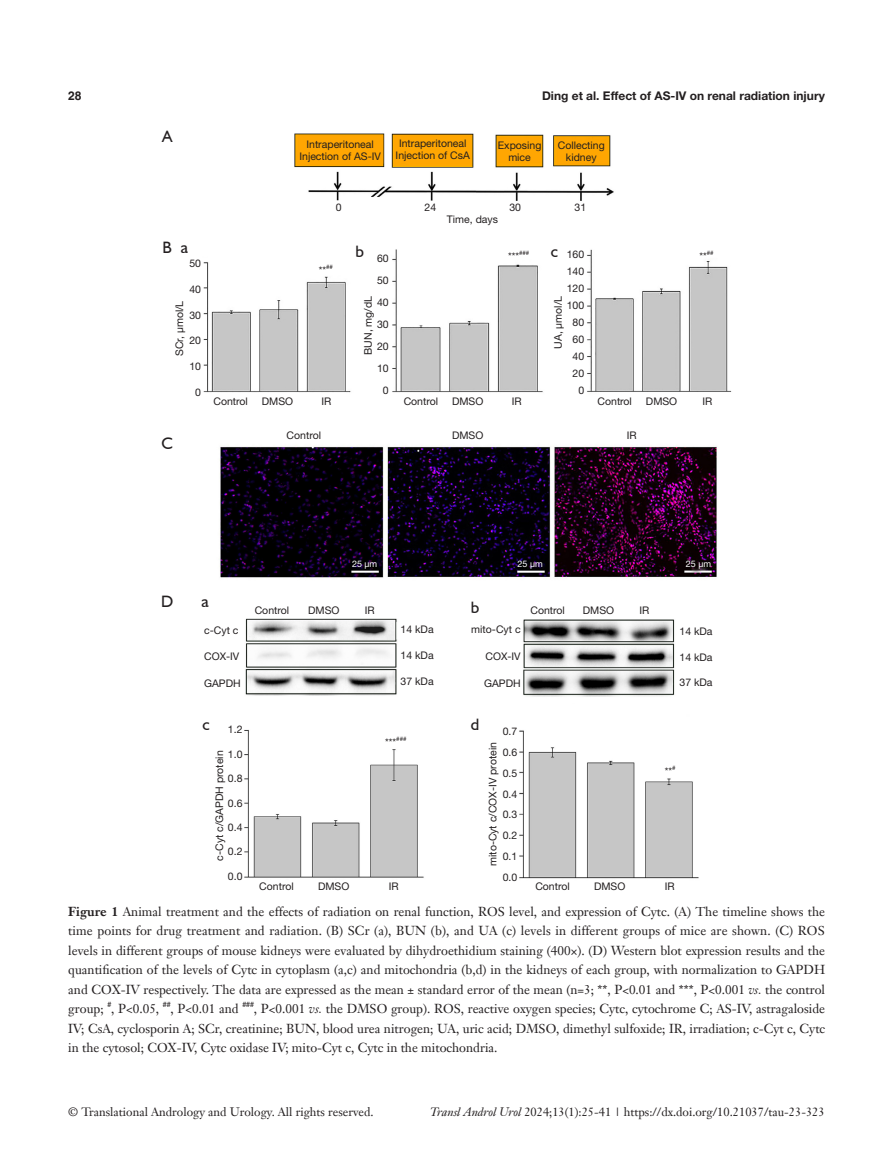
<style>
.page{position:relative;width:893px;height:1170px;background:#fff}
.page>*{position:absolute;margin:0;border:0;box-sizing:border-box;transform-origin:0 0}
.t1{font:16.5px "Humanist 521 BT";color:#231f20}
.二级标题下沉{font:12.75px/19.5px "Janson Text LT";color:#231f20;text-align:justify}
.t2{font:12px "Janson Text LT";color:#231f20}
.t3{font:700 12px "Helvetica Neue LT Pro";color:#231f20}
.t4{font:700 12px "Helvetica";color:#231f20}
.二级标题下沉-2{font:10.5px "Helvetica Neue LT Pro";color:#231f20}
.二级标题下沉-3{font:9px "Helvetica Neue LT Pro";color:#fff}
.二级标题下沉-4{font:7.5px "Janson Text LT";color:#231f20}
.二级标题下沉-5{font:6.15px "Helvetica Neue LT Pro";color:#231f20}
.s1{font-weight:700}
.s2{font-style:italic}
</style>
<div class="page">
<img style="left:203px;top:133px;width:529px;height:746px">
<div style="left:196px;top:593px;width:17px;height:17px;background:#fff"></div>
<div style="left:198px;top:715px;width:17px;height:17px;background:#fff"></div>
<div style="left:467px;top:715px;width:17px;height:17px;background:#fff"></div>
<div style="left:467px;top:598px;width:17px;height:17px;background:#fff"></div>
<div style="left:351px;top:243px;width:17px;height:17px;background:#fff"></div>
<div style="left:546px;top:243px;width:17px;height:17px;background:#fff"></div>
<p class="t4" style="left:68px;top:88px;width:15px">28</p>
<p class="t3" style="left:542px;top:88px;width:284px">Ding et al. Effect of AS-IV on renal radiation injury</p>
<p class="t1" style="left:162px;top:126px;width:12px">A</p>
<p class="二级标题下沉-2" style="left:306px;top:137px;width:69px">Intraperitoneal</p>
<p class="二级标题下沉-2" style="left:299px;top:149px;width:83px">Injection of AS-IV</p>
<p class="二级标题下沉-2" style="left:399px;top:137px;width:69px">Intraperitoneal</p>
<p class="二级标题下沉-2" style="left:396px;top:149px;width:76px">Injection of CsA</p>
<p class="二级标题下沉-2" style="left:498px;top:138px;width:45px">Exposing</p>
<p class="二级标题下沉-2" style="left:508px;top:150px;width:24px">mice</p>
<p class="二级标题下沉-2" style="left:558px;top:138px;width:49px">Collecting</p>
<p class="二级标题下沉-2" style="left:566px;top:150px;width:32px">kidney</p>
<p class="二级标题下沉-2" style="left:336px;top:201px;width:7px">0</p>
<p class="二级标题下沉-2" style="left:425px;top:201px;width:13px">24</p>
<p class="二级标题下沉-2" style="left:509px;top:201px;width:13px">30</p>
<p class="二级标题下沉-2" style="left:575px;top:201px;width:13px">31</p>
<p class="二级标题下沉-2" style="left:447px;top:213px;width:53px">Time, days</p>
<p class="t1" style="left:162px;top:237px;width:11px">B</p>
<p class="t1" style="left:181px;top:237px;width:9px">a</p>
<p class="t1" style="left:355px;top:241px;width:10px">b</p>
<p class="t1" style="left:551px;top:241px;width:9px">c</p>
<p class="二级标题下沉-2" style="left:699px;top:249px;width:9px">**</p>
<p class="二级标题下沉-5" style="left:707px;top:248px;width:8px">##</p>
<p class="二级标题下沉-2" style="left:567px;top:248px;width:19px">160</p>
<p class="二级标题下沉-2" style="left:567px;top:265px;width:19px">140</p>
<p class="二级标题下沉-2" style="left:567px;top:282px;width:19px">120</p>
<p class="二级标题下沉-2" style="left:567px;top:299px;width:19px">100</p>
<p class="二级标题下沉-2" style="left:573px;top:316px;width:13px">80</p>
<p class="二级标题下沉-2" style="left:573px;top:333px;width:13px">60</p>
<p class="二级标题下沉-2" style="left:573px;top:350px;width:13px">40</p>
<p class="二级标题下沉-2" style="left:573px;top:367px;width:13px">20</p>
<p class="二级标题下沉-2" style="left:578px;top:384px;width:7px">0</p>
<p class="二级标题下沉-2" style="left:508px;top:250px;width:13px">***</p>
<p class="二级标题下沉-5" style="left:519px;top:249px;width:12px">###</p>
<p class="二级标题下沉-2" style="left:377px;top:252px;width:13px">60</p>
<p class="二级标题下沉-2" style="left:377px;top:274px;width:13px">50</p>
<p class="二级标题下沉-2" style="left:377px;top:296px;width:13px">40</p>
<p class="二级标题下沉-2" style="left:377px;top:318px;width:13px">30</p>
<p class="二级标题下沉-2" style="left:377px;top:340px;width:13px">20</p>
<p class="二级标题下沉-2" style="left:377px;top:362px;width:13px">10</p>
<p class="二级标题下沉-2" style="left:383px;top:384px;width:7px">0</p>
<p class="二级标题下沉-2" style="left:189px;top:256px;width:13px">50</p>
<p class="二级标题下沉-2" style="left:189px;top:282px;width:13px">40</p>
<p class="二级标题下沉-2" style="left:189px;top:308px;width:13px">30</p>
<p class="二级标题下沉-2" style="left:189px;top:334px;width:13px">20</p>
<p class="二级标题下沉-2" style="left:189px;top:360px;width:13px">10</p>
<p class="二级标题下沉-2" style="left:195px;top:386px;width:7px">0</p>
<p class="二级标题下沉-2" style="left:319px;top:264px;width:9px">**</p>
<p class="二级标题下沉-5" style="left:326px;top:263px;width:8px">##</p>
<p class="二级标题下沉-2" style="left:552px;top:349px;width:54px;rotate:-90deg">UA, μmol/L</p>
<p class="二级标题下沉-2" style="left:362px;top:355px;width:60px;rotate:-90deg">BUN, mg/dL</p>
<p class="二级标题下沉-2" style="left:173px;top:356px;width:57px;rotate:-90deg">SCr, μmol/L</p>
<p class="二级标题下沉-2" style="left:213px;top:394px;width:36px">Control</p>
<p class="二级标题下沉-2" style="left:512px;top:394px;width:11px">IR</p>
<p class="二级标题下沉-2" style="left:702px;top:394px;width:11px">IR</p>
<p class="二级标题下沉-2" style="left:287px;top:429px;width:36px">Control</p>
<p class="二级标题下沉-2" style="left:262px;top:394px;width:33px">DMSO</p>
<p class="二级标题下沉-2" style="left:404px;top:394px;width:36px">Control</p>
<p class="二级标题下沉-2" style="left:598px;top:394px;width:36px">Control</p>
<p class="二级标题下沉-2" style="left:452px;top:429px;width:33px">DMSO</p>
<p class="二级标题下沉-2" style="left:452px;top:394px;width:33px">DMSO</p>
<p class="二级标题下沉-2" style="left:646px;top:394px;width:33px">DMSO</p>
<p class="二级标题下沉-2" style="left:322px;top:394px;width:11px">IR</p>
<p class="二级标题下沉-2" style="left:627px;top:429px;width:11px">IR</p>
<p class="t1" style="left:161px;top:433px;width:13px">C</p>
<p class="t1" style="left:161px;top:591px;width:14px">D</p>
<p class="t1" style="left:201px;top:591px;width:9px">a</p>
<p class="二级标题下沉-2" style="left:204px;top:623px;width:36px">c-Cyt c</p>
<p class="二级标题下沉-2" style="left:204px;top:650px;width:37px">COX-IV</p>
<p class="二级标题下沉-2" style="left:204px;top:676px;width:38px">GAPDH</p>
<p class="二级标题下沉-2" style="left:255px;top:604px;width:36px">Control</p>
<p class="二级标题下沉-2" style="left:308px;top:604px;width:33px">DMSO</p>
<p class="二级标题下沉-3" style="left:352px;top:558px;width:27px">25 μm</p>
<p class="二级标题下沉-3" style="left:518px;top:558px;width:27px">25 μm</p>
<p class="二级标题下沉-3" style="left:686px;top:558px;width:27px">25 μm</p>
<p class="二级标题下沉-2" style="left:365px;top:604px;width:11px">IR</p>
<p class="二级标题下沉-2" style="left:401px;top:623px;width:35px">14 kDa</p>
<p class="二级标题下沉-2" style="left:401px;top:648px;width:35px">14 kDa</p>
<p class="二级标题下沉-2" style="left:401px;top:674px;width:35px">37 kDa</p>
<p class="t1" style="left:471px;top:596px;width:10px">b</p>
<p class="二级标题下沉-2" style="left:471px;top:623px;width:51px">mito-Cyt c</p>
<p class="二级标题下沉-2" style="left:485px;top:649px;width:37px">COX-IV</p>
<p class="二级标题下沉-2" style="left:484px;top:676px;width:38px">GAPDH</p>
<p class="二级标题下沉-2" style="left:530px;top:604px;width:36px">Control</p>
<p class="二级标题下沉-2" style="left:583px;top:604px;width:33px">DMSO</p>
<p class="二级标题下沉-2" style="left:639px;top:604px;width:11px">IR</p>
<p class="二级标题下沉-2" style="left:679px;top:624px;width:35px">14 kDa</p>
<p class="二级标题下沉-2" style="left:679px;top:650px;width:35px">14 kDa</p>
<p class="二级标题下沉-2" style="left:679px;top:676px;width:35px">37 kDa</p>
<p class="t1" style="left:203px;top:713px;width:9px">c</p>
<p class="t1" style="left:471px;top:713px;width:10px">d</p>
<p class="二级标题下沉-2" style="left:228px;top:723px;width:16px">1.2</p>
<p class="二级标题下沉-2" style="left:228px;top:747px;width:16px">1.0</p>
<p class="二级标题下沉-2" style="left:228px;top:771px;width:16px">0.8</p>
<p class="二级标题下沉-2" style="left:228px;top:796px;width:16px">0.6</p>
<p class="二级标题下沉-2" style="left:228px;top:820px;width:16px">0.4</p>
<p class="二级标题下沉-2" style="left:228px;top:845px;width:16px">0.2</p>
<p class="二级标题下沉-2" style="left:228px;top:869px;width:16px">0.0</p>
<p class="二级标题下沉-2" style="left:503px;top:724px;width:16px">0.7</p>
<p class="二级标题下沉-2" style="left:503px;top:745px;width:16px">0.6</p>
<p class="二级标题下沉-2" style="left:503px;top:766px;width:16px">0.5</p>
<p class="二级标题下沉-2" style="left:503px;top:787px;width:16px">0.4</p>
<p class="二级标题下沉-2" style="left:503px;top:808px;width:16px">0.3</p>
<p class="二级标题下沉-2" style="left:503px;top:829px;width:16px">0.2</p>
<p class="二级标题下沉-2" style="left:503px;top:849px;width:16px">0.1</p>
<p class="二级标题下沉-2" style="left:503px;top:870px;width:16px">0.0</p>
<p class="二级标题下沉-2" style="left:385px;top:736px;width:13px">***</p>
<p class="二级标题下沉-5" style="left:396px;top:735px;width:12px">###</p>
<p class="二级标题下沉-2" style="left:213px;top:860px;width:112px;rotate:-90deg">c-Cyt c/GAPDH protein</p>
<p class="二级标题下沉-2" style="left:486px;top:866px;width:125px;rotate:-90deg">mito-Cyt c/COX-IV protein</p>
<p class="二级标题下沉-2" style="left:665px;top:764px;width:9px">**</p>
<p class="二级标题下沉-5" style="left:672px;top:763px;width:5px">#</p>
<p class="二级标题下沉-2" style="left:259px;top:879px;width:36px">Control</p>
<p class="二级标题下沉-2" style="left:535px;top:879px;width:36px">Control</p>
<p class="二级标题下沉-2" style="left:318px;top:879px;width:33px">DMSO</p>
<p class="二级标题下沉-2" style="left:594px;top:879px;width:33px">DMSO</p>
<p class="二级标题下沉-2" style="left:389px;top:879px;width:11px">IR</p>
<p class="二级标题下沉-2" style="left:665px;top:879px;width:11px">IR</p>
<p class="二级标题下沉" style="left:68px;top:901px;width:758px"><span class="s1">Figure 1</span> Animal treatment and the effects of radiation on renal function, ROS level, and expression of Cytc. (A) The timeline shows the time points for drug treatment and radiation. (B) SCr (a), BUN (b), and UA (c) levels in different groups of mice are shown. (C) ROS levels in different groups of mouse kidneys were evaluated by dihydroethidium staining (400×). (D) Western blot expression results and the quantification of the levels of Cytc in cytoplasm (a,c) and mitochondria (b,d) in the kidneys of each group, with normalization to GAPDH and COX-IV respectively. The data are expressed as the mean ± standard error of the mean (n=3; **, P&lt;0.01 and ***, P&lt;0.001 <span class="s2">vs.</span> the control group;</p>
<p class="二级标题下沉-4" style="left:107px;top:999px;width:5px">#</p>
<p class="二级标题下沉" style="left:111px;top:999px;width:50px">, P&lt;0.05,</p>
<p class="二级标题下沉-4" style="left:163px;top:999px;width:9px">##</p>
<p class="二级标题下沉" style="left:171px;top:999px;width:70px">, P&lt;0.01 and</p>
<p class="二级标题下沉-4" style="left:242px;top:999px;width:13px">###</p>
<p class="二级标题下沉" style="left:68px;top:999px;width:758px;text-indent:186px">, P&lt;0.001 <span class="s2">vs.</span> the DMSO group). ROS, reactive oxygen species; Cytc, cytochrome C; AS-IV, astragaloside IV; CsA, cyclosporin A; SCr, creatinine; BUN, blood urea nitrogen; UA, uric acid; DMSO, dimethyl sulfoxide; IR, irradiation; c-Cyt c, Cytc in the cytosol; COX-IV, Cytc oxidase IV; mito-Cyt c, Cytc in the mitochondria.</p>
<p class="t2" style="left:68px;top:1104px;width:307px">© Translational Andrology and Urology. All rights reserved.</p>
<p class="t2" style="left:430px;top:1104px;width:396px"><span class="s2">Transl Androl Urol</span> 2024;13(1):25-41 | https://dx.doi.org/10.21037/tau-23-323</p>
</div>
